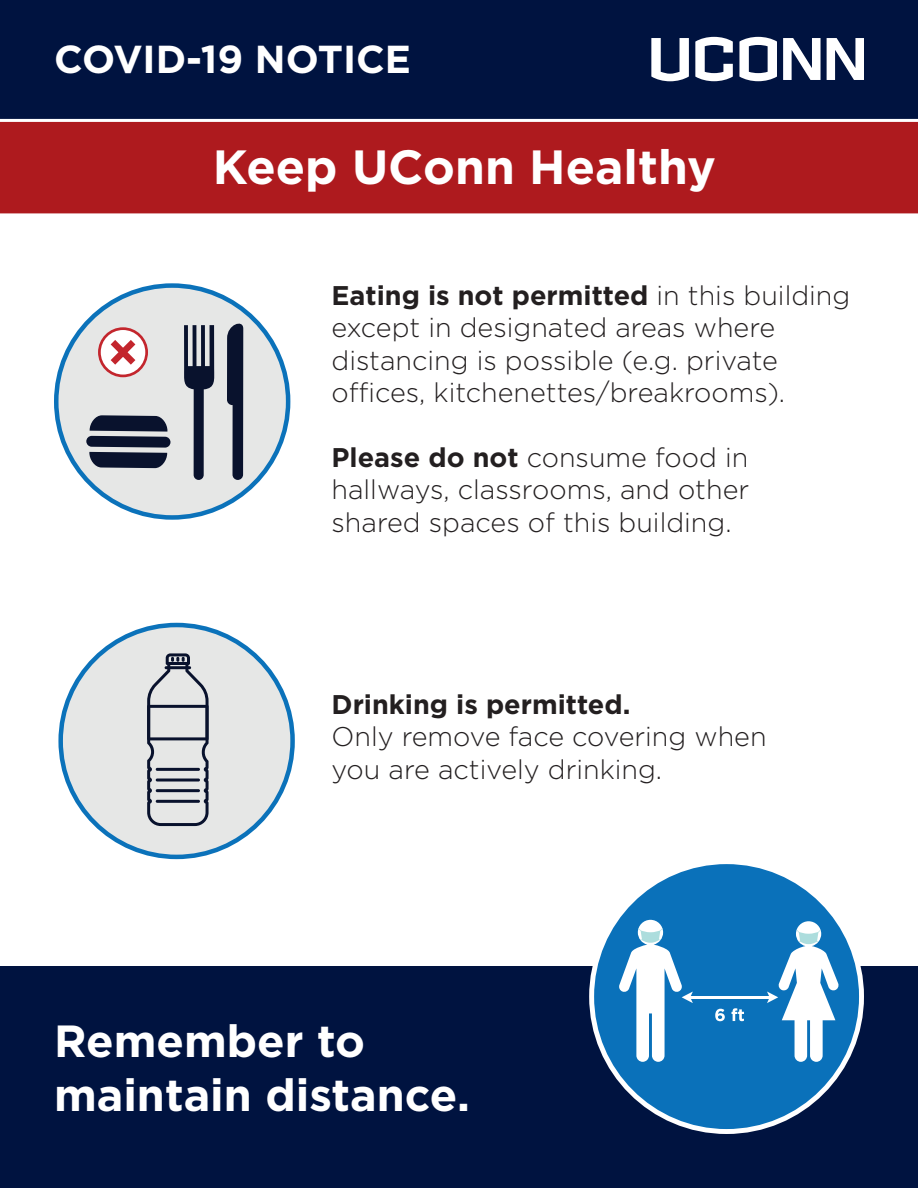
<style>
.page{position:relative;width:918px;height:1188px;background:#fff}
.page>*{position:absolute;margin:0;border:0;box-sizing:border-box;transform-origin:0 0}
.t1{font:700 48px "Gotham";color:#fff}
.t2{font:700 45px/54px "Gotham";color:#fff}
.t3{font:700 39px "Gotham";color:#fff}
.t4{font:300 27px/32.4px "Gotham";color:#231f20}
.s1{font-weight:700}
</style>
<div class="page">
<div style="left:0;top:0;width:918px;height:120px;background:#001340"></div>
<svg style="left:651px;top:38px;width:38px;height:43px"></svg>
<svg style="left:695px;top:37px;width:38px;height:44px"></svg>
<svg style="left:739px;top:37px;width:38px;height:44px"></svg>
<svg style="left:783px;top:38px;width:38px;height:42px"></svg>
<svg style="left:827px;top:38px;width:37px;height:42px"></svg>
<div style="left:0;top:119px;width:918px;height:95px;background:#ae1a1e"></div>
<div style="left:56px;top:286px;width:232px;height:231px;background:#e6e7e6;border-radius:50%"></div>
<svg style="left:86px;top:415px;width:85px;height:53px"></svg>
<svg style="left:184px;top:325px;width:31px;height:155px"></svg>
<svg style="left:227px;top:323px;width:16px;height:157px"></svg>
<svg style="left:98px;top:327px;width:50px;height:50px"></svg>
<div style="left:61px;top:625px;width:232px;height:232px;background:#e6e7e6;border-radius:50%"></div>
<svg style="left:147px;top:653px;width:62px;height:173px"></svg>
<div style="left:0;top:966px;width:918px;height:222px;background:#001340"></div>
<svg style="left:592px;top:865px;width:270px;height:267px;fill:#0a71ba"></svg>
<hr style="left:690px;top:996px;width:77px;height:3px;background:#fff">
<svg style="left:767px;top:921px;width:72px;height:141px;background:#76b0d8"></svg>
<svg style="left:618px;top:920px;width:75px;height:142px;background:#6dabd5"></svg>
<svg style="left:715px;top:1009px;width:10px;height:12px"></svg>
<svg style="left:732px;top:1008px;width:12px;height:13px"></svg>
<p class="t3" style="left:54px;top:33px;width:359px">COVID-19 NOTICE</p>
<p class="t1" style="left:213px;top:135px;width:505px">Keep UConn Healthy</p>
<p class="t4" style="left:332px;top:278px;width:520px"><span class="s1">Eating is not permitted</span> in this building except in designated areas where distancing is possible (e.g. private offices, kitchenettes/breakrooms).</p>
<p class="t4" style="left:332px;top:440px;width:419px;text-align:justify"><span class="s1">Please do not</span> consume food in hallways, classrooms, and other shared spaces of this building.</p>
<p class="t4" style="left:332px;top:687px;width:437px"><span class="s1">Drinking is permitted.<br></span>Only remove face covering when you are actively drinking.</p>
<p class="t2" style="left:54px;top:1013px;width:417px">Remember to maintain distance.</p>
</div>
